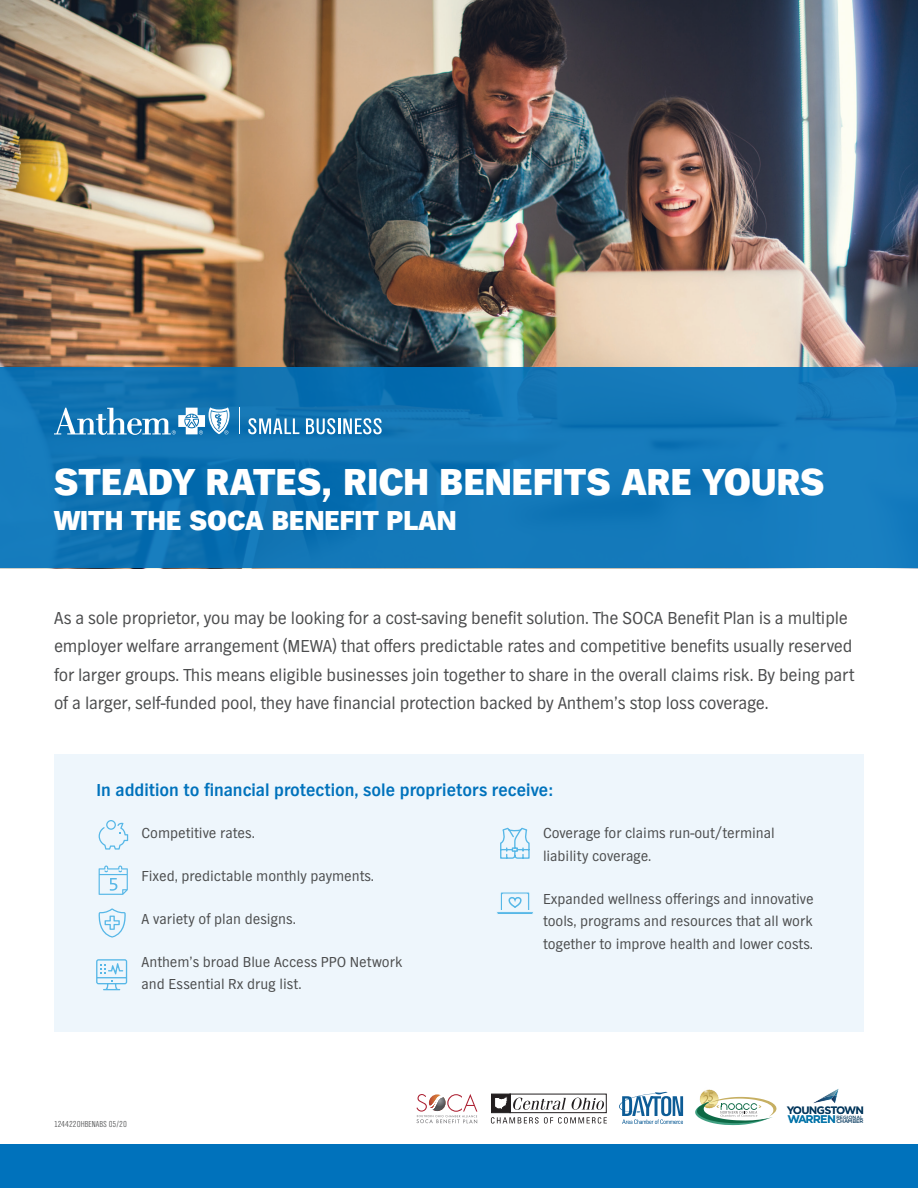
<style>
.page{position:relative;width:918px;height:1188px;background:#fff}
.page>*{position:absolute;margin:0;border:0;box-sizing:border-box;transform-origin:0 0}
.t1{font:800 39px "TV Nord EF";color:#fff}
.t2{font:800 28.5px "TV Nord EF";color:#fff}
.t3{font:18px/28.5px "TV Nord EF";letter-spacing:-.01em;color:#4b4c4d}
.t4{font:700 18px "TV Nord EF";color:#0072bc}
.t5{font:15px/22.5px "TV Nord EF";color:#4b4c4d}
.t6{font:700 11.25px "Gotham";letter-spacing:-.07em;color:#0876aa}
.t7{font:700 10.8px "Gotham";letter-spacing:-.085em;color:#083a5f}
.t8{font:300 9px "TV Nord Cond EF";color:#4b4c4d}
.t9{font:500 5.4px "Gotham";letter-spacing:-.04em;color:#083a5f}
.t10{font:500 4.65px "Gotham";letter-spacing:.005em;color:#083a5f}
</style>
<div class="page">
<img style="left:0;top:0;width:918px;height:367px">
<svg style="left:0;top:367px;width:918px;height:201px;background:#1176b7"></svg>
<div style="left:0;top:1144px;width:918px;height:44px;background:#0072bc"></div>
<div style="left:54px;top:754px;width:810px;height:278px;background:#edf6fc"></div>
<svg style="left:99px;top:820px;width:29px;height:30px"></svg>
<svg style="left:99px;top:866px;width:29px;height:29px"></svg>
<svg style="left:98px;top:908px;width:28px;height:30px"></svg>
<svg style="left:96px;top:959px;width:31px;height:31px"></svg>
<svg style="left:500px;top:827px;width:30px;height:32px"></svg>
<svg style="left:416px;top:1094px;width:61px;height:29px"></svg>
<svg style="left:491px;top:1093px;width:116px;height:31px"></svg>
<svg style="left:619px;top:1092px;width:64px;height:32px"></svg>
<svg style="left:813px;top:1089px;width:26px;height:15px"></svg>
<img style="left:700px;top:1089px;width:19px;height:8px">
<svg style="left:695px;top:1097px;width:82px;height:28px"></svg>
<svg style="left:239px;top:408px;width:1px;height:26px"></svg>
<svg style="left:248px;top:418px;width:51px;height:16px"></svg>
<svg style="left:306px;top:418px;width:76px;height:16px"></svg>
<svg style="left:54px;top:407px;width:176px;height:28px"></svg>
<svg style="left:497px;top:892px;width:36px;height:22px"></svg>
<h1 class="t1" style="left:54px;top:460px;width:772px">STEADY RATES, RICH BENEFITS ARE YOURS</h1>
<h2 class="t2" style="left:54px;top:504px;width:404px">WITH THE SOCA BENEFIT PLAN</h2>
<p class="t3" style="left:54px;top:603px;width:802px">As a sole proprietor, you may be looking for a cost-saving benefit solution. The SOCA Benefit Plan is a multiple employer welfare arrangement (MEWA) that offers predictable rates and competitive benefits usually reserved for larger groups. This means eligible businesses join together to share in the overall claims risk. By being part of a larger, self-funded pool, they have financial protection backed by Anthem’s stop loss coverage.</p>
<p class="t4" style="left:97px;top:780px;width:457px">In addition to financial protection, sole proprietors receive:</p>
<p class="t5" style="left:142px;top:822px;width:115px">Competitive rates.</p>
<p class="t5" style="left:142px;top:865px;width:234px">Fixed, predictable monthly payments.</p>
<p class="t5" style="left:142px;top:907px;width:156px">A variety of plan designs.</p>
<p class="t5" style="left:142px;top:950px;width:262px">Anthem’s broad Blue Access PPO Network and Essential Rx drug list.</p>
<p class="t5" style="left:543px;top:822px;width:233px">Coverage for claims run-out/terminal liability coverage.</p>
<p class="t5" style="left:543px;top:887px;width:272px;text-align:justify">Expanded wellness offerings and innovative tools, programs and resources that all work together to improve health and lower costs.</p>
<p class="t8" style="left:54px;top:1119px;width:74px">124422OHBENABS 05/20</p>
<p class="t7" style="left:787px;top:1104px;width:79px">YOUNGSTOWN</p>
<p class="t6" style="left:788px;top:1113px;width:50px">WARREN</p>
<p class="t10" style="left:836px;top:1114px;width:28px">REGIONAL</p>
<p class="t9" style="left:836px;top:1118px;width:28px">CHAMBER</p>
</div>
